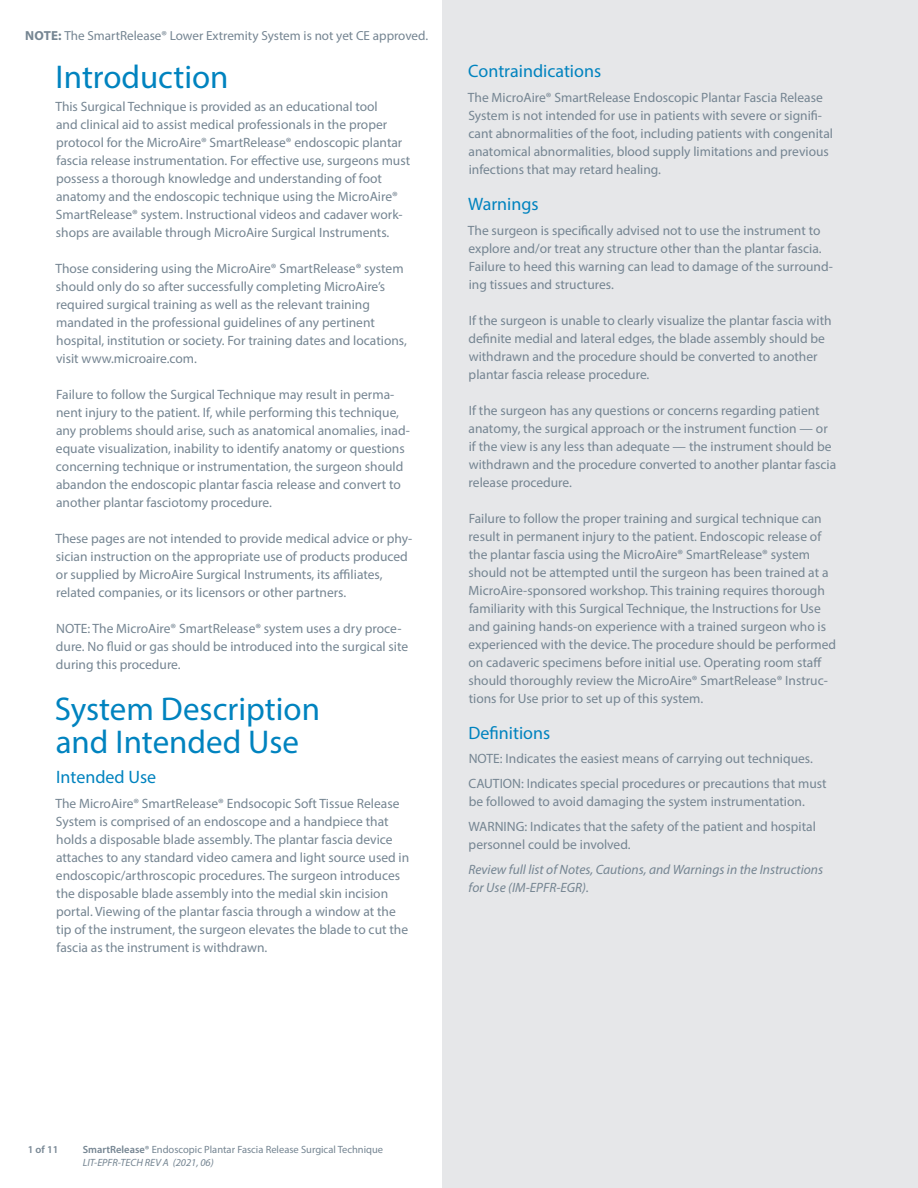
<style>
.page{position:relative;width:918px;height:1188px;background:#fff}
.page>*{position:absolute;margin:0;border:0;box-sizing:border-box;transform-origin:0 0}
.t1{font:33px/33px "Myriad Pro";color:#0083bf}
.t2{font:18px "Myriad Pro";color:#0083bf}
.t3{font:13.5px/18px "Myriad Pro";color:#758592}
.t4{font:italic 13.5px/18px "Myriad Pro";color:#758592}
.t5{font:13.2px "Myriad Pro";color:#758592}
.t6{font:10.5px/12.6px "Myriad Pro";color:#758592}
.t7{font:600 10.5px "Myriad Pro";color:#758592}
.s1{font-weight:700}
.s2{font-weight:600}
.s3{font-style:italic}
</style>
<div class="page">
<div style="left:443px;top:0;width:475px;height:1188px;background:#e6e7e9"></div>
<p class="t5" style="left:25px;top:27px;width:405px"><span class="s1">NOTE:</span> The SmartRelease® Lower Extremity System is not yet CE approved.</p>
<p class="t1" style="left:56px;top:60px;width:174px">Introduction</p>
<p class="t2" style="left:468px;top:60px;width:134px">Contraindications</p>
<p class="t3" style="left:468px;top:88px;width:367px">The MicroAire® SmartRelease Endoscopic Plantar Fascia Release System is not intended for use in patients with severe or signifi&shy;cant abnormalities of the foot, including patients with congenital anatomical abnormalities, blood supply limitations and previous infections that may retard healing.</p>
<p class="t2" style="left:468px;top:193px;width:72px">Warnings</p>
<p class="t3" style="left:468px;top:221px;width:366px">The surgeon is specifically advised not to use the instrument to explore and/or treat any structure other than the plantar fascia.<br>Failure to heed this warning can lead to damage of the surround&shy;ing tissues and structures.</p>
<p class="t3" style="left:468px;top:311px;width:365px">If the surgeon is unable to clearly visualize the plantar fascia with definite medial and lateral edges, the blade assembly should be withdrawn and the procedure should be converted to another plantar fascia release procedure.</p>
<p class="t3" style="left:469px;top:401px;width:369px">If the surgeon has any questions or concerns regarding patient anatomy, the surgical approach or the instrument function — or if the view is any less than adequate — the instrument should be withdrawn and the procedure converted to another plantar fascia release procedure.</p>
<p class="t3" style="left:468px;top:509px;width:369px">Failure to follow the proper training and surgical technique can result in permanent injury to the patient. Endoscopic release of the plantar fascia using the MicroAire® SmartRelease® system should not be attempted until the surgeon has been trained at a MicroAire-sponsored workshop. This training requires thorough familiarity with this Surgical Technique, the Instructions for Use and gaining hands-on experience with a trained surgeon who is experienced with the device. The procedure should be performed on cadaveric specimens before initial use. Operating room staff should thoroughly review the MicroAire® SmartRelease® Instruc&shy;tions for Use prior to set up of this system.</p>
<p class="t2" style="left:468px;top:722px;width:83px">Definitions</p>
<p class="t3" style="left:469px;top:750px;width:346px">NOTE: Indicates the easiest means of carrying out techniques.</p>
<p class="t3" style="left:468px;top:774px;width:360px">CAUTION: Indicates special procedures or precautions that must be followed to avoid damaging the system instrumentation.</p>
<p class="t3" style="left:469px;top:817px;width:349px">WARNING: Indicates that the safety of the patient and hospital personnel could be involved.</p>
<p class="t4" style="left:468px;top:860px;width:356px">Review full list of Notes, Cautions, and Warnings in the Instructions for Use (IM-EPFR-EGR).</p>
<p class="t3" style="left:55px;top:97px;width:356px">This Surgical Technique is provided as an educational tool<br>and clinical aid to assist medical professionals in the proper protocol for the MicroAire® SmartRelease® endoscopic plantar fascia release instrumentation. For effective use, surgeons must possess a thorough knowledge and understanding of foot anatomy and the endoscopic technique using the MicroAire® SmartRelease® system. Instructional videos and cadaver work&shy;shops are available through MicroAire Surgical Instruments.</p>
<p class="t3" style="left:55px;top:259px;width:353px">Those considering using the MicroAire® SmartRelease® system should only do so after successfully completing MicroAire’s required surgical training as well as the relevant training mandated in the professional guidelines of any pertinent hospital, institution or society. For training dates and locations, visit www.microaire.com.</p>
<p class="t3" style="left:56px;top:385px;width:355px">Failure to follow the Surgical Technique may result in perma&shy;nent injury to the patient. If, while performing this technique, any problems should arise, such as anatomical anomalies, inad&shy;equate visualization, inability to identify anatomy or questions concerning technique or instrumentation, the surgeon should abandon the endoscopic plantar fascia release and convert to another plantar fasciotomy procedure.</p>
<p class="t3" style="left:55px;top:529px;width:359px">These pages are not intended to provide medical advice or phy&shy;sician instruction on the appropriate use of products produced or supplied by MicroAire Surgical Instruments, its affiliates, related companies, or its licensors or other partners.</p>
<p class="t3" style="left:56px;top:619px;width:354px">NOTE: The MicroAire® SmartRelease® system uses a dry proce&shy;dure. No fluid or gas should be introduced into the surgical site during this procedure.</p>
<p class="t1" style="left:55px;top:692px;width:267px">System Description and Intended Use</p>
<p class="t2" style="left:56px;top:766px;width:102px">Intended Use</p>
<p class="t3" style="left:55px;top:794px;width:355px">The MicroAire® SmartRelease® Endsocopic Soft Tissue Release System is comprised of an endoscope and a handpiece that holds a disposable blade assembly. The plantar fascia device attaches to any standard video camera and light source used in endoscopic/arthroscopic procedures. The surgeon introduces the disposable blade assembly into the medial skin incision portal. Viewing of the plantar fascia through a window at the tip of the instrument, the surgeon elevates the blade to cut the fascia as the instrument is withdrawn.</p>
<p class="t7" style="left:28px;top:1143px;width:32px">1 of 11</p>
<p class="t6" style="left:83px;top:1143px;width:302px"><span class="s2">SmartRelease®</span> Endoscopic Plantar Fascia Release Surgical Technique<br><span class="s3">LIT-EPFR-TECH REV A (2021, 06)</span></p>
</div>
